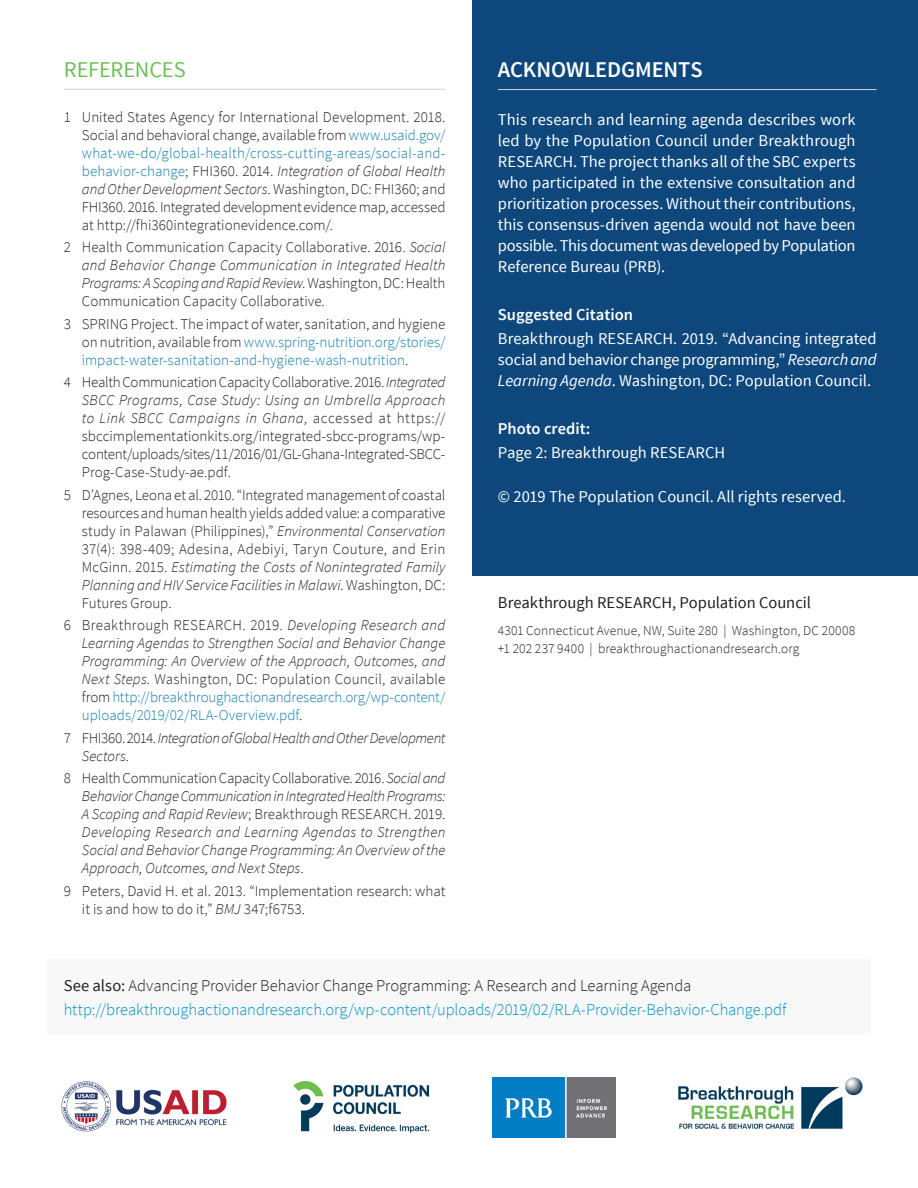
<style>
.page{position:relative;width:918px;height:1188px;background:#fff}
.page>*{position:absolute;margin:0;border:0;box-sizing:border-box;transform-origin:0 0}
.H1_Section_Header{font:600 22.5px "Source Sans Pro";letter-spacing:-.005em;color:#fff}
.H1_Section_Header-2{font:22.5px "Source Sans Pro";letter-spacing:-.01em;color:#6cbf54}
.Body_Copy{font:16.5px/21px "Source Sans Pro";letter-spacing:-.005em;color:#fff;text-align:justify}
.Body_Copy-2{font:300 16.5px/24px "Source Sans Pro";letter-spacing:-.005em;color:#0092c8}
.Body_Copy-3{font:16.5px "Source Sans Pro";color:#231f20}
.H2_Para_Header{font:600 16.5px "Source Sans Pro";color:#fff}
.t1{font:300 15px/18px "Source Sans Pro";color:#231f20;text-align:justify}
.t2{font:italic 300 15px/18px "Source Sans Pro";color:#231f20;text-align:justify}
.t3{font:300 15px/18px "Source Sans Pro";color:#167faa;text-align:justify}
.t4{font:italic 300 15px/18px "Source Sans Pro";letter-spacing:-.02em;color:#231f20}
.Body_Copy-4{font:300 13.5px/18px "Source Sans Pro";letter-spacing:.005em;color:#231f20}
.s1{color:#167faa}
.s2{font-style:italic}
.s3{color:#231f20}
.s4{font-style:normal}
.s5{font-style:normal;color:#167faa}
.s6{font-weight:400;color:#231f20}
</style>
<div class="page">
<div style="left:472px;top:0;width:446px;height:576px;background:#0d477c"></div>
<hr style="left:498px;top:89px;width:379px;height:1px;background:#d2d2d2">
<div style="left:47px;top:959px;width:824px;height:75px;background:#f7f8f7"></div>
<hr style="left:64px;top:89px;width:381px;height:1px;background:#d2d2d2">
<img style="left:61px;top:1081px;width:166px;height:51px">
<img style="left:492px;top:1078px;width:124px;height:59px">
<img style="left:293px;top:1081px;width:137px;height:52px">
<img style="left:678px;top:1077px;width:185px;height:52px">
<p class="H1_Section_Header-2" style="left:64px;top:55px;width:124px">REFERENCES</p>
<p class="t1" style="left:82px;top:108px;width:365px;text-indent:-18px">1 United States Agency for International Development. 2018.<br>Social and behavioral change, available from <span class="s1">www.usaid.gov/ what-we-do/global-health/cross-cutting-areas/social-and&shy;behavior-change</span>; FHI360. 2014. <span class="s2">Integration of Global Health and Other Development Sectors</span>. Washington, DC: FHI360; and FHI360. 2016. Integrated development evidence map, accessed at http://fhi360integrationevidence.com/.</p>
<p class="t1" style="left:82px;top:238px;width:365px;text-indent:-18px">2 Health Communication Capacity Collaborative. 2016. <span class="s2">Social and Behavior Change Communication in Integrated Health Programs: A Scoping and Rapid Review</span>. Washington, DC: Health Communication Capacity Collaborative.</p>
<p class="t3" style="left:82px;top:315px;width:365px;text-indent:-18px"><span class="s3">3 SPRING Project. The impact of water, sanitation, and hygiene on nutrition, available from</span> www.spring-nutrition.org/stories/ impact-water-sanitation-and-hygiene-wash-nutrition<span class="s3">.</span></p>
<p class="t1" style="left:82px;top:373px;width:365px;text-indent:-18px">4 Health Communication Capacity Collaborative. 2016. <span class="s2">Integrated SBCC Programs, Case Study: Using an Umbrella Approach to Link SBCC Campaigns in Ghana</span>, accessed at https:// sbccimplementationkits.org/integrated-sbcc-programs/wp&shy;content/uploads/sites/11/2016/01/GL-Ghana-Integrated-SBCC-Prog-Case-Study-ae.pdf.</p>
<p class="t1" style="left:82px;top:486px;width:365px;text-indent:-18px">5 D’Agnes, Leona et al. 2010. “Integrated management of coastal resources and human health yields added value: a comparative study in Palawan (Philippines),” <span class="s2">Environmental Conservation </span>37(4): 398-409; Adesina, Adebiyi, Taryn Couture, and Erin McGinn. 2015. <span class="s2">Estimating the Costs of Nonintegrated Family Planning and HIV Service Facilities in Malawi</span>. Washington, DC:<br>Futures Group.</p>
<p class="t2" style="left:82px;top:616px;width:365px;text-indent:-18px"><span class="s4">6 Breakthrough RESEARCH. 2019.</span> Developing Research and Learning Agendas to Strengthen Social and Behavior Change Programming: An Overview of the Approach, Outcomes, and Next Steps<span class="s4">. Washington, DC: Population Council, available from</span> <span class="s5">http://breakthroughactionandresearch.org/wp-content/ uploads/2019/02/RLA-Overview.pdf</span><span class="s4">.</span></p>
<p class="t4" style="left:82px;top:729px;width:365px;text-indent:-18px"><span class="s4">7 FHI360. 2014.</span> Integration of Global Health and Other Development<br>Sectors<span class="s4">.</span></p>
<p class="t2" style="left:82px;top:769px;width:365px;text-indent:-18px"><span class="s4">8 Health Communication Capacity Collaborative. 2016.</span> Social and Behavior Change Communication in Integrated Health Programs:<br>A Scoping and Rapid Review<span class="s4">; Breakthrough RESEARCH. 2019.<br></span>Developing Research and Learning Agendas to Strengthen Social and Behavior Change Programming: An Overview of the Approach, Outcomes, and Next Steps<span class="s4">.</span></p>
<p class="t1" style="left:82px;top:882px;width:365px;text-indent:-18px">9 Peters, David H. et al. 2013. “Implementation research: what it is and how to do it,” <span class="s2">BMJ</span> 347;f6753.</p>
<p class="H1_Section_Header" style="left:498px;top:56px;width:206px">ACKNOWLEDGMENTS</p>
<p class="Body_Copy" style="left:498px;top:109px;width:359px">This research and learning agenda describes work led by the Population Council under Breakthrough RESEARCH. The project thanks all of the SBC experts who participated in the extensive consultation and prioritization processes. Without their contributions, this consensus-driven agenda would not have been possible. This document was developed by Population Reference Bureau (PRB).</p>
<p class="H2_Para_Header" style="left:498px;top:304px;width:137px">Suggested Citation</p>
<p class="Body_Copy" style="left:498px;top:328px;width:380px">Breakthrough RESEARCH. 2019. “Advancing integrated social and behavior change programming,” <span class="s2">Research and Learning Agenda</span>. Washington, DC: Population Council.</p>
<p class="H2_Para_Header" style="left:498px;top:418px;width:94px">Photo credit:</p>
<p class="Body_Copy" style="left:498px;top:442px;width:229px">Page 2: Breakthrough RESEARCH</p>
<p class="Body_Copy" style="left:498px;top:486px;width:350px">© 2019 The Population Council. All rights reserved.</p>
<p class="Body_Copy-3" style="left:498px;top:592px;width:314px">Breakthrough RESEARCH, Population Council</p>
<p class="Body_Copy-4" style="left:498px;top:622px;width:359px">4301 Connecticut Avenue, NW, Suite 280 | Washington, DC 20008 +1 202 237 9400 | breakthroughactionandresearch.org</p>
<p class="Body_Copy-2" style="left:64px;top:974px;width:724px"><span class="s6">See also:</span> <span class="s3">Advancing Provider Behavior Change Programming: A Research and Learning Agenda </span>http://breakthroughactionandresearch.org/wp-content/uploads/2019/02/RLA-Provider-Behavior-Change.pdf</p>
</div>
